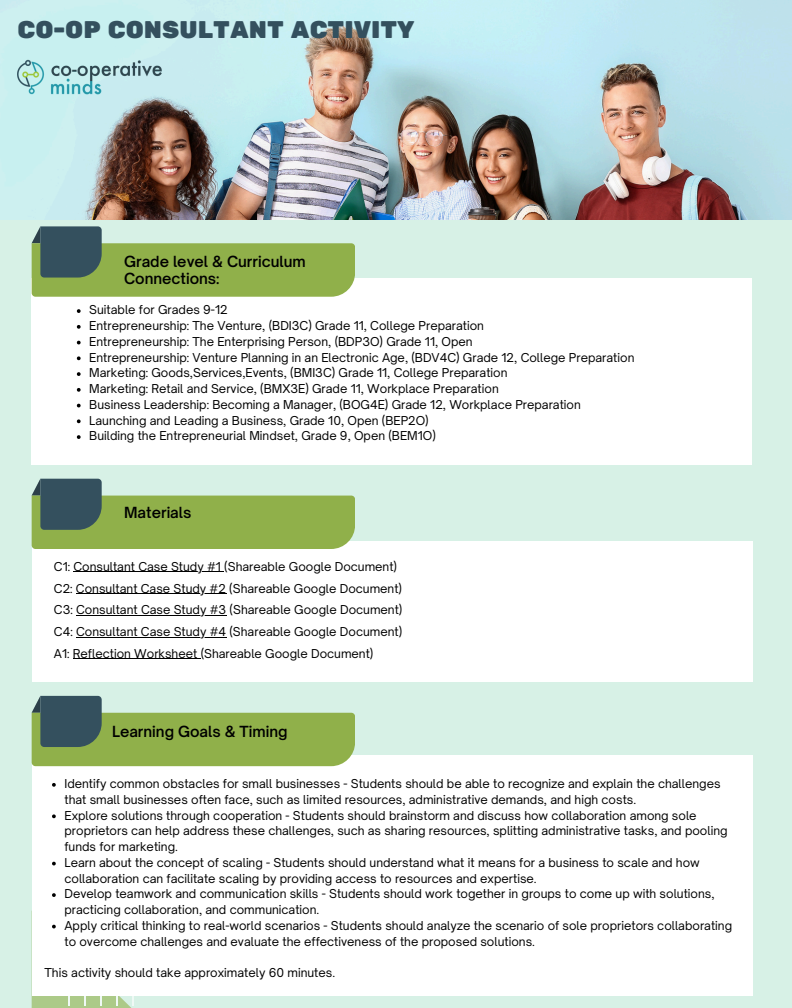
<style>
.page{position:relative;width:792px;height:1008px;background:#d7f1e6}
.page>*{position:absolute;margin:0;border:0;box-sizing:border-box;transform-origin:0 0}
.t1{font:24px "Rubik One";color:#34505e}
.t2{font:600 14.7px/17.5px "Open Sauce One";color:#000}
.t3{font:11.7px/15.8px "Open Sauce One";color:#000}
</style>
<div class="page">
<div style="left:32px;top:278px;width:720px;height:187px;background:#fff"></div>
<div style="left:32px;top:541px;width:720px;height:141px;background:#fff"></div>
<div style="left:32px;top:756px;width:720px;height:240px;background:#fff"></div>
<svg style="left:32px;top:226px;width:323px;height:71px"></svg>
<svg style="left:32px;top:479px;width:323px;height:70px"></svg>
<svg style="left:32px;top:696px;width:323px;height:70px"></svg>
<img style="left:0;top:0;width:792px;height:219px">
<img style="left:17px;top:45px;width:152px;height:55px">
<svg style="left:77px;top:309px;width:4px;height:4px"></svg>
<svg style="left:77px;top:325px;width:4px;height:4px"></svg>
<svg style="left:77px;top:341px;width:4px;height:3px"></svg>
<svg style="left:77px;top:356px;width:4px;height:4px"></svg>
<svg style="left:77px;top:372px;width:4px;height:4px"></svg>
<svg style="left:77px;top:388px;width:4px;height:4px"></svg>
<svg style="left:77px;top:404px;width:4px;height:3px"></svg>
<svg style="left:77px;top:419px;width:4px;height:4px"></svg>
<svg style="left:77px;top:435px;width:4px;height:4px"></svg>
<hr style="left:73px;top:572px;width:151px;height:1px;background:#000">
<hr style="left:76px;top:593px;width:150px;height:1px;background:#000">
<hr style="left:76px;top:615px;width:150px;height:1px;background:#000">
<hr style="left:76px;top:637px;width:150px;height:1px;background:#000">
<hr style="left:73px;top:659px;width:128px;height:1px;background:#000">
<svg style="left:52px;top:783px;width:4px;height:4px"></svg>
<svg style="left:52px;top:814px;width:4px;height:4px"></svg>
<svg style="left:52px;top:862px;width:4px;height:3px"></svg>
<svg style="left:52px;top:893px;width:4px;height:4px"></svg>
<svg style="left:32px;top:924px;width:102px;height:84px"></svg>
<p class="t1" style="left:17px;top:15px;width:399px">CO-OP CONSULTANT ACTIVITY</p>
<h1 class="t2" style="left:124px;top:252px;width:183px">Grade level &amp; Curriculum<br>Connections:</h1>
<h2 class="t3" style="left:89px;top:302px;width:140px">Suitable for Grades 9-12</h2>
<p class="t3" style="left:89px;top:318px;width:396px">Entrepreneurship: The Venture, (BDI3C) Grade 11, College Preparation</p>
<p class="t3" style="left:89px;top:334px;width:385px">Entrepreneurship: The Enterprising Person, (BDP3O) Grade 11, Open</p>
<p class="t3" style="left:89px;top:349px;width:547px">Entrepreneurship: Venture Planning in an Electronic Age, (BDV4C) Grade 12, College Preparation</p>
<p class="t3" style="left:89px;top:365px;width:420px">Marketing: Goods,Services,Events, (BMI3C) Grade 11, College Preparation</p>
<p class="t3" style="left:89px;top:381px;width:411px">Marketing: Retail and Service, (BMX3E) Grade 11, Workplace Preparation</p>
<p class="t3" style="left:89px;top:397px;width:493px">Business Leadership: Becoming a Manager, (BOG4E) Grade 12, Workplace Preparation</p>
<p class="t3" style="left:89px;top:412px;width:341px">Launching and Leading a Business, Grade 10, Open (BEP2O)</p>
<p class="t3" style="left:89px;top:428px;width:348px">Building the Entrepreneurial Mindset, Grade 9, Open (BEM1O)</p>
<p class="t2" style="left:124px;top:503px;width:69px">Materials</p>
<p class="t3" style="left:54px;top:558px;width:345px">C1: Consultant Case Study #1 (Shareable Google Document)</p>
<p class="t3" style="left:54px;top:580px;width:350px">C2: Consultant Case Study #2 (Shareable Google Document)</p>
<h2 class="t3" style="left:54px;top:602px;width:350px">C3: Consultant Case Study #3 (Shareable Google Document)</h2>
<p class="t3" style="left:54px;top:624px;width:350px">C4: Consultant Case Study #4 (Shareable Google Document)</p>
<p class="t3" style="left:54px;top:645px;width:321px">A1: Reflection Worksheet (Shareable Google Document)</p>
<p class="t2" style="left:112px;top:723px;width:177px">Learning Goals &amp; Timing</p>
<p class="t3" style="left:64px;top:776px;width:658px">Identify common obstacles for small businesses - Students should be able to recognize and explain the challenges that small businesses often face, such as limited resources, administrative demands, and high costs.</p>
<p class="t3" style="left:64px;top:807px;width:665px">Explore solutions through cooperation - Students should brainstorm and discuss how collaboration among sole proprietors can help address these challenges, such as sharing resources, splitting administrative tasks, and pooling funds for marketing.</p>
<p class="t3" style="left:64px;top:855px;width:637px">Learn about the concept of scaling - Students should understand what it means for a business to scale and how collaboration can facilitate scaling by providing access to resources and expertise.</p>
<h2 class="t3" style="left:64px;top:886px;width:652px">Develop teamwork and communication skills - Students should work together in groups to come up with solutions, practicing collaboration, and communication.</h2>
<p class="t3" style="left:64px;top:918px;width:669px">Apply critical thinking to real-world scenarios - Students should analyze the scenario of sole proprietors collaborating to overcome challenges and evaluate the effectiveness of the proposed solutions.</p>
<p class="t3" style="left:45px;top:965px;width:292px">This activity should take approximately 60 minutes.</p>
</div>
